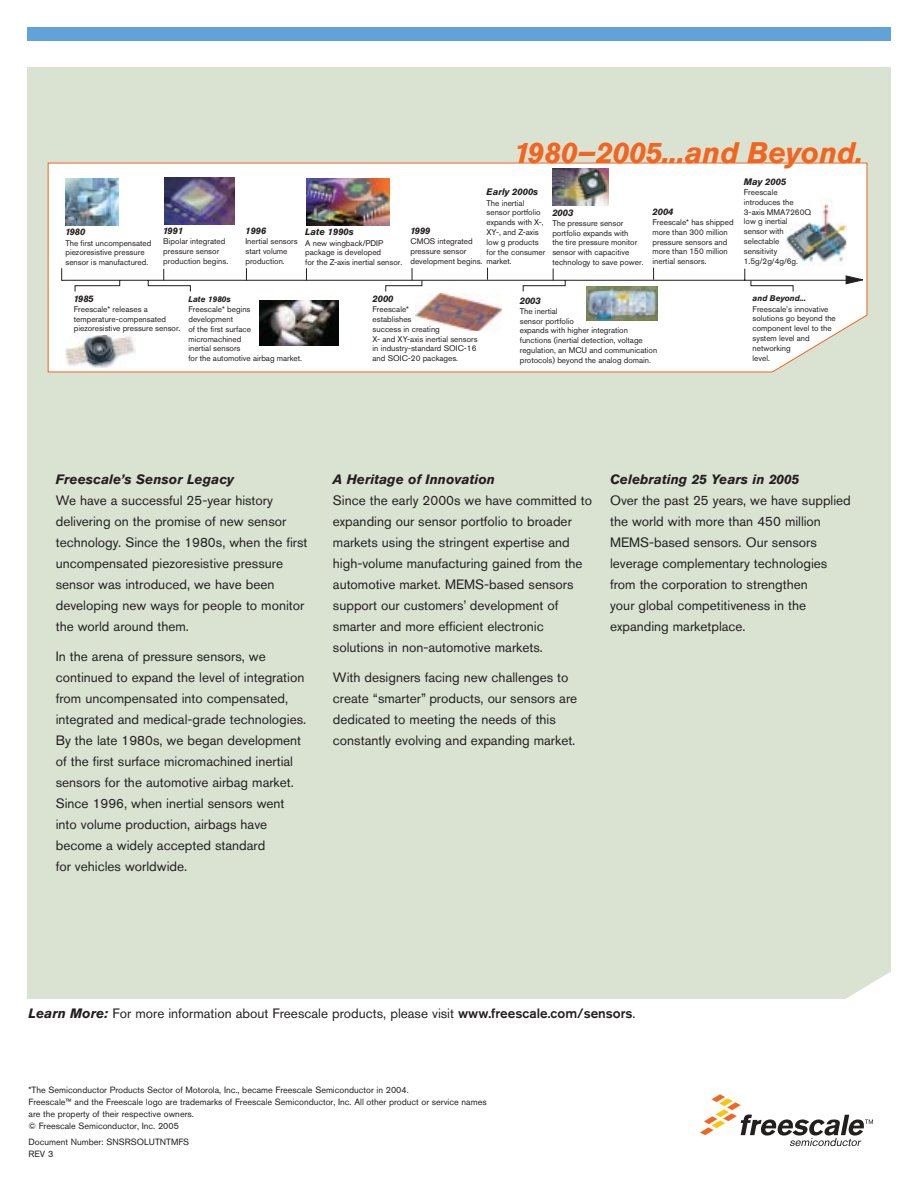
<style>
.page{position:relative;width:918px;height:1188px;background:#fff}
.page>*{position:absolute;margin:0;border:0;box-sizing:border-box;transform-origin:0 0}
.t1{font:italic 700 29.55px "Akzidenz Grotesk BQ";color:#f26520}
.t2{font:13.5px/21px "Akzidenz Grotesk BQ";color:#231f1f}
.t3{font:italic 700 13.5px "Akzidenz Grotesk BQ";color:#231f1f}
.t4{font:italic 700 9.3px "Akzidenz Grotesk BQ";color:#231f1f}
.t5{font:9px/12px "Akzidenz Grotesk BQ";color:#231f1f}
.t6{font:8.25px/9.8px "Akzidenz Grotesk BQ";color:#231f1f}
.t7{font:italic 700 8.25px "Akzidenz Grotesk BQ";color:#231f1f}
.s1{font-weight:700;font-style:italic}
.s2{font-weight:500}
</style>
<div class="page">
<div style="left:27px;top:27px;width:864px;height:13px;background:#61a2d8"></div>
<div style="left:27px;top:68px;width:864px;height:931px;background:#dae3d2"></div>
<svg style="left:700px;top:972px;width:191px;height:175px"></svg>
<div style="left:48px;top:162px;width:819px;height:211px;background:#fff"></div>
<img style="left:66px;top:179px;width:53px;height:47px">
<img style="left:66px;top:335px;width:70px;height:33px">
<img style="left:260px;top:301px;width:79px;height:44px">
<img style="left:165px;top:178px;width:69px;height:46px">
<img style="left:307px;top:179px;width:83px;height:46px">
<img style="left:552px;top:169px;width:57px;height:37px">
<img style="left:415px;top:294px;width:86px;height:37px">
<img style="left:785px;top:199px;width:62px;height:66px">
<img style="left:586px;top:292px;width:71px;height:29px">
<svg style="left:61px;top:268px;width:803px;height:24px;background:#edeeed"></svg>
<h1 class="t1" style="left:514px;top:142px;width:351px">1980–2005...and Beyond.</h1>
<p class="t4" style="left:65px;top:229px;width:22px">1980</p>
<p class="t6" style="left:65px;top:239px;width:88px">The first uncompensated piezoresistive pressure sensor is manufactured.</p>
<p class="t4" style="left:163px;top:228px;width:22px">1991</p>
<p class="t6" style="left:163px;top:237px;width:66px">Bipolar integrated pressure sensor production begins.</p>
<p class="t4" style="left:487px;top:189px;width:53px">Early 2000s</p>
<p class="t6" style="left:487px;top:199px;width:60px">The inertial sensor portfolio expands with X-,<br>XY-, and Z-axis low g products for the consumer market.</p>
<p class="t4" style="left:552px;top:209px;width:23px">2003</p>
<p class="t4" style="left:305px;top:229px;width:50px">Late 1990s</p>
<p class="t6" style="left:552px;top:219px;width:93px">The pressure sensor portfolio expands with<br>the tire pressure monitor sensor with capacitive technology to save power.</p>
<p class="t4" style="left:245px;top:228px;width:23px">1996</p>
<p class="t4" style="left:410px;top:228px;width:22px">1999</p>
<p class="t6" style="left:245px;top:237px;width:54px">Inertial sensors start volume production.</p>
<p class="t6" style="left:410px;top:238px;width:74px">CMOS integrated pressure sensor development begins.</p>
<p class="t6" style="left:305px;top:239px;width:99px">A new wingback/PDIP package is developed<br>for the Z-axis inertial sensor.</p>
<p class="t4" style="left:653px;top:208px;width:23px">2004</p>
<p class="t6" style="left:653px;top:218px;width:83px">Freescale* has shipped more than 300 million pressure sensors and more than 150 million inertial sensors.</p>
<p class="t4" style="left:744px;top:178px;width:44px">May 2005</p>
<p class="t6" style="left:744px;top:188px;width:69px">Freescale introduces the<br>3-axis MMA7260Q low g inertial sensor with selectable sensitivity<br>1.5g/2g/4g/6g.</p>
<p class="t4" style="left:74px;top:295px;width:22px">1985</p>
<p class="t6" style="left:74px;top:305px;width:108px">Freescale* releases a temperature-compensated piezoresistive pressure sensor.</p>
<p class="t7" style="left:188px;top:296px;width:44px">Late 1980s</p>
<p class="t6" style="left:188px;top:305px;width:115px">Freescale* begins<br>development<br>of the first surface micromachined<br>inertial sensors<br>for the automotive airbag market.</p>
<p class="t4" style="left:373px;top:296px;width:23px">2000</p>
<p class="t6" style="left:373px;top:305px;width:107px">Freescale*<br>establishes<br>success in creating<br>X- and XY-axis inertial sensors in industry-standard SOIC-16 and SOIC-20 packages.</p>
<p class="t4" style="left:520px;top:297px;width:23px">2003</p>
<p class="t6" style="left:520px;top:307px;width:139px">The inertial<br>sensor portfolio<br>expands with higher integration functions (inertial detection, voltage regulation, an MCU and communication protocols) beyond the analog domain.</p>
<p class="t7" style="left:753px;top:296px;width:55px">and Beyond...</p>
<p class="t6" style="left:753px;top:305px;width:85px">Freescale’s innovative solutions go beyond the component level to the system level and networking<br>level.</p>
<p class="t3" style="left:56px;top:475px;width:180px">Freescale’s Sensor Legacy</p>
<p class="t2" style="left:56px;top:491px;width:253px">We have a successful 25-year history delivering on the promise of new sensor technology. Since the 1980s, when the first uncompensated piezoresistive pressure sensor was introduced, we have been developing new ways for people to monitor the world around them.</p>
<p class="t2" style="left:56px;top:647px;width:252px">In the arena of pressure sensors, we continued to expand the level of integration from uncompensated into compensated, integrated and medical-grade technologies.<br>By the late 1980s, we began development of the first surface micromachined inertial sensors for the automotive airbag market.<br>Since 1996, when inertial sensors went into volume production, airbags have become a widely accepted standard<br>for vehicles worldwide.</p>
<p class="t3" style="left:333px;top:475px;width:164px">A Heritage of Innovation</p>
<p class="t2" style="left:333px;top:491px;width:261px">Since the early 2000s we have committed to expanding our sensor portfolio to broader markets using the stringent expertise and high-volume manufacturing gained from the automotive market. MEMS-based sensors support our customers’ development of smarter and more efficient electronic solutions in non-automotive markets.</p>
<p class="t2" style="left:333px;top:668px;width:246px">With designers facing new challenges to create “smarter” products, our sensors are dedicated to meeting the needs of this constantly evolving and expanding market.</p>
<p class="t3" style="left:610px;top:475px;width:191px">Celebrating 25 Years in 2005</p>
<p class="t2" style="left:610px;top:491px;width:242px">Over the past 25 years, we have supplied the world with more than 450 million MEMS-based sensors. Our sensors leverage complementary technologies from the corporation to strengthen<br>your global competitiveness in the expanding marketplace.</p>
<p class="t2" style="left:28px;top:1004px;width:609px"><span class="s1">Learn More:</span> For more information about Freescale products, please visit <span class="s2">www.freescale.com/sensors</span>.</p>
<p class="t5" style="left:28px;top:1085px;width:460px">*The Semiconductor Products Sector of Motorola, Inc., became Freescale Semiconductor in 2004.<br>Freescale™ and the Freescale logo are trademarks of Freescale Semiconductor, Inc. All other product or service names are the property of their respective owners.<br>© Freescale Semiconductor, Inc. 2005</p>
<p class="t5" style="left:28px;top:1137px;width:162px">Document Number: SNSRSOLUTNTMFS<br>REV 3</p>
</div>
